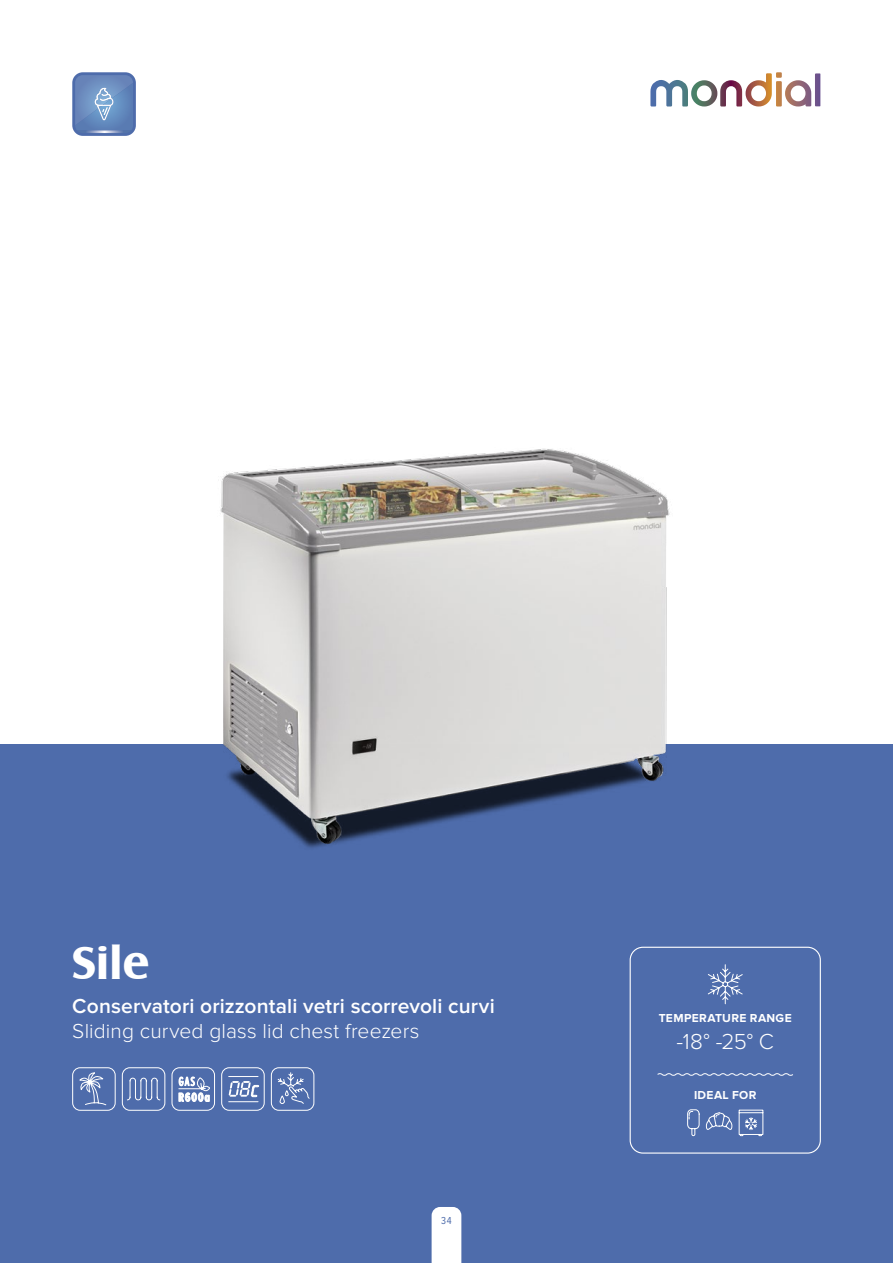
<style>
.page{position:relative;width:893px;height:1263px;background:#fff}
.page>*{position:absolute;margin:0;border:0;box-sizing:border-box;transform-origin:0 0}
.t1{font:700 48px "Castle T";color:#fff}
.t2{font:300 22.5px "Proxima Nova";color:#fff}
.t3{font:600 21px "Proxima Nova";letter-spacing:.005em;color:#fff}
.t4{font:300 21px "Proxima Nova";letter-spacing:.005em;color:#fff}
.t5{font:12.6px "Proxima Nova A Ex Cn";color:#fff}
.t6{font:700 12px "Proxima Nova";letter-spacing:.03em;color:#fff}
.t7{font:10.5px "Proxima Nova Cond";color:#4e6cab}
</style>
<div class="page">
<div style="left:0;top:744px;width:893px;height:519px;background:#4e6cab"></div>
<svg style="left:650px;top:72px;width:170px;height:34px"></svg>
<div style="left:72px;top:72px;width:64px;height:64px;background:#4e6cab;border-radius:11px"></div>
<svg style="left:75px;top:75px;width:58px;height:58px"></svg>
<svg style="left:708px;top:964px;width:35px;height:40px"></svg>
<svg style="left:657px;top:1073px;width:136px;height:3px"></svg>
<svg style="left:687px;top:1109px;width:13px;height:27px"></svg>
<svg style="left:706px;top:1109px;width:58px;height:27px"></svg>
<div style="left:630px;top:947px;width:191px;height:206px;border:1px solid #fff;border-radius:13px"></div>
<img style="left:220px;top:448px;width:450px;height:400px">
<svg style="left:79px;top:1072px;width:28px;height:34px"></svg>
<div style="left:72px;top:1067px;width:44px;height:44px;border:1px solid #fff;border-radius:8px"></div>
<svg style="left:127px;top:1077px;width:34px;height:23px"></svg>
<div style="left:122px;top:1067px;width:43px;height:44px;border:1px solid #fff;border-radius:8px"></div>
<svg style="left:171px;top:1067px;width:44px;height:44px"></svg>
<div style="left:221px;top:1067px;width:44px;height:44px;border:1px solid #fff;border-radius:8px"></div>
<svg style="left:229px;top:1076px;width:30px;height:26px"></svg>
<svg style="left:271px;top:1067px;width:44px;height:44px"></svg>
<div style="left:432px;top:1207px;width:29px;height:56px;background:#fff"></div>
<h1 class="t1" style="left:72px;top:935px;width:79px">Sile</h1>
<p class="t3" style="left:72px;top:993px;width:424px">Conservatori orizzontali vetri scorrevoli curvi</p>
<p class="t4" style="left:72px;top:1019px;width:349px">Sliding curved glass lid chest freezers</p>
<p class="t5" style="left:179px;top:1074px;width:18px">GAS</p>
<p class="t7" style="left:441px;top:1214px;width:12px">34</p>
<p class="t6" style="left:659px;top:1011px;width:134px">TEMPERATURE RANGE</p>
<p class="t2" style="left:676px;top:1028px;width:99px">-18° -25° C</p>
<p class="t6" style="left:694px;top:1087px;width:64px">IDEAL FOR</p>
</div>
